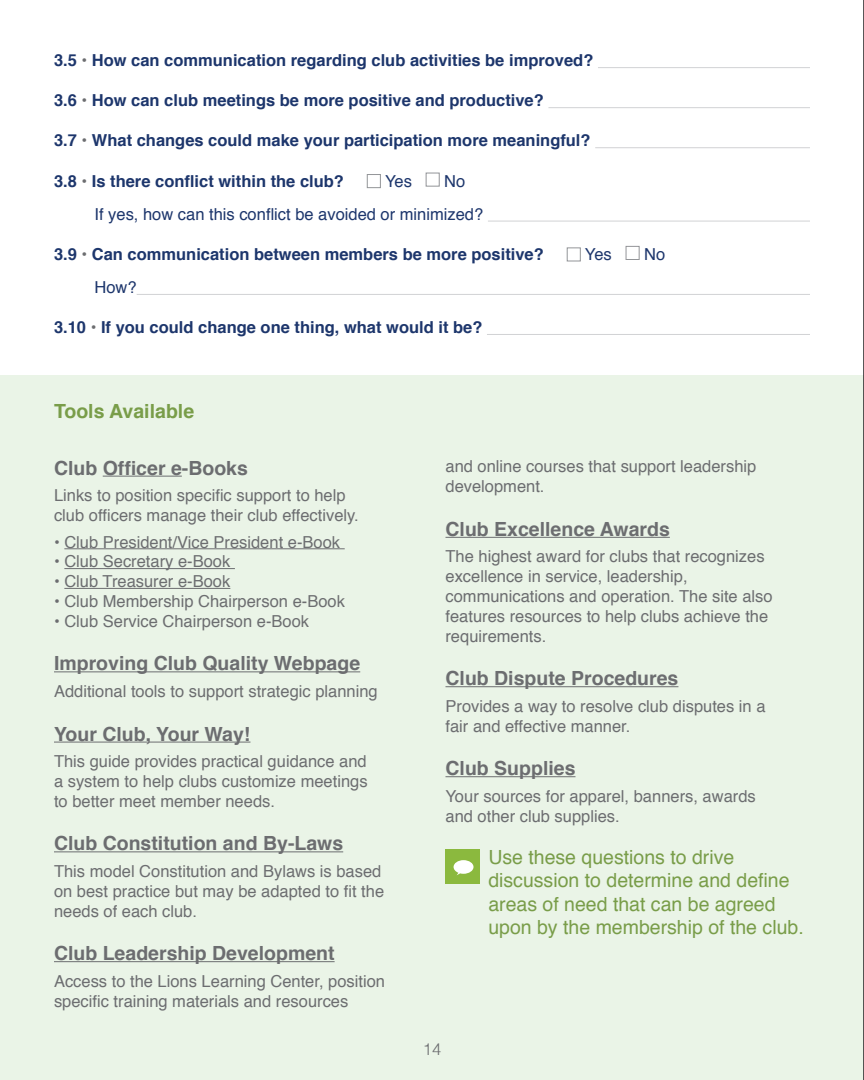
<style>
.page{position:relative;width:864px;height:1080px;background:#fff}
.page>*{position:absolute;margin:0;border:0;box-sizing:border-box;transform-origin:0 0}
.SUBHEAD{font:700 19.5px "Helvetica";color:#6c6d70}
.HEADLINE{font:19.5px/23.4px "Helvetica";color:#799d49}
.pull_quote{font:700 19.5px "Helvetica";color:#799d49}
.Body_11{font:16.5px/19.8px "Helvetica";color:#6c6d70}
.Body_11-2{font:700 16.5px "Helvetica";color:#1d366c}
.Body_11-3{font:16.5px "Helvetica";color:#1d366c}
.HEADLINE-2{font:300 16.5px "Helvetica";color:#6c6d70}
.s1{color:#6c6d70}
</style>
<div class="page">
<div style="left:0;top:376px;width:864px;height:704px;background:#eaf4e7"></div>
<hr style="left:598px;top:67px;width:212px;height:1px;background:#d1d2d4">
<hr style="left:548px;top:107px;width:262px;height:1px;background:#d1d2d4">
<hr style="left:595px;top:147px;width:215px;height:1px;background:#d1d2d4">
<hr style="left:488px;top:221px;width:322px;height:1px;background:#d1d2d4">
<hr style="left:137px;top:294px;width:673px;height:1px;background:#d1d2d4">
<hr style="left:487px;top:334px;width:323px;height:1px;background:#d1d2d4">
<div style="left:367px;top:174px;width:14px;height:14px;border:1px solid #939598"></div>
<div style="left:426px;top:173px;width:14px;height:14px;border:1px solid #939598"></div>
<div style="left:567px;top:248px;width:14px;height:13px;border:1px solid #939598"></div>
<div style="left:626px;top:246px;width:14px;height:14px;border:1px solid #939598"></div>
<hr style="left:103px;top:476px;width:79px;height:1px;background:#6c6d70">
<hr style="left:64px;top:548px;width:281px;height:1px;background:#6c6d70">
<hr style="left:64px;top:568px;width:171px;height:1px;background:#6c6d70">
<hr style="left:64px;top:588px;width:166px;height:1px;background:#6c6d70">
<hr style="left:54px;top:671px;width:306px;height:1px;background:#6c6d70">
<hr style="left:54px;top:742px;width:196px;height:1px;background:#6c6d70">
<hr style="left:54px;top:851px;width:289px;height:1px;background:#6c6d70">
<hr style="left:54px;top:961px;width:281px;height:1px;background:#6c6d70">
<hr style="left:446px;top:537px;width:224px;height:1px;background:#6c6d70">
<hr style="left:446px;top:686px;width:232px;height:1px;background:#6c6d70">
<hr style="left:446px;top:776px;width:130px;height:1px;background:#6c6d70">
<hr style="left:863px;top:0;width:1px;height:1080px;background:#231f20">
<div style="left:446px;top:849px;width:34px;height:35px;background:#8bb93e"></div>
<svg style="left:454px;top:860px;width:20px;height:15px"></svg>
<p class="Body_11-2" style="left:54px;top:47px;width:541px">3.5 <span class="s1">•</span> How can communication regarding club activities be improved?</p>
<p class="Body_11-2" style="left:54px;top:87px;width:491px">3.6 <span class="s1">•</span> How can club meetings be more positive and productive?</p>
<p class="Body_11-2" style="left:54px;top:127px;width:538px">3.7 <span class="s1">•</span> What changes could make your participation more meaningful?</p>
<p class="Body_11-2" style="left:54px;top:167px;width:292px">3.8 <span class="s1">•</span> Is there conflict within the club?</p>
<p class="Body_11-3" style="left:385px;top:168px;width:28px">Yes</p>
<p class="Body_11-3" style="left:444px;top:168px;width:23px">No</p>
<p class="Body_11-3" style="left:94px;top:201px;width:390px">If yes, how can this conflict be avoided or minimized?</p>
<p class="Body_11-2" style="left:54px;top:241px;width:491px">3.9 <span class="s1">•</span> Can communication between members be more positive?</p>
<p class="Body_11-3" style="left:585px;top:241px;width:28px">Yes</p>
<p class="Body_11-3" style="left:644px;top:241px;width:23px">No</p>
<p class="Body_11-3" style="left:94px;top:275px;width:44px">How?</p>
<p class="Body_11-2" style="left:54px;top:314px;width:430px">3.10 <span class="s1">•</span> If you could change one thing, what would it be?</p>
<p class="pull_quote" style="left:54px;top:395px;width:142px">Tools Available</p>
<p class="SUBHEAD" style="left:54px;top:452px;width:195px">Club Officer e-Books</p>
<p class="Body_11" style="left:54px;top:486px;width:306px">Links to position specific support to help club officers manage their club effectively.</p>
<p class="Body_11" style="left:54px;top:532px;width:288px">• Club President/Vice President e-Book</p>
<p class="Body_11" style="left:54px;top:552px;width:178px">• Club Secretary e-Book</p>
<p class="Body_11" style="left:54px;top:572px;width:178px">• Club Treasurer e-Book</p>
<p class="Body_11" style="left:54px;top:592px;width:292px">• Club Membership Chairperson e-Book</p>
<p class="Body_11" style="left:54px;top:612px;width:257px">• Club Service Chairperson e-Book</p>
<p class="SUBHEAD" style="left:54px;top:648px;width:308px">Improving Club Quality Webpage</p>
<p class="Body_11" style="left:54px;top:682px;width:325px">Additional tools to support strategic planning</p>
<p class="SUBHEAD" style="left:54px;top:718px;width:198px">Your Club, Your Way!</p>
<p class="Body_11" style="left:54px;top:752px;width:315px;text-align:justify">This guide provides practical guidance and a system to help clubs customize meetings to better meet member needs.</p>
<p class="SUBHEAD" style="left:54px;top:828px;width:291px">Club Constitution and By-Laws</p>
<p class="Body_11" style="left:54px;top:862px;width:332px">This model Constitution and Bylaws is based on best practice but may be adapted to fit the needs of each club.</p>
<p class="SUBHEAD" style="left:54px;top:938px;width:282px">Club Leadership Development</p>
<p class="Body_11" style="left:54px;top:972px;width:333px">Access to the Lions Learning Center, position specific training materials and resources</p>
<p class="Body_11" style="left:446px;top:457px;width:312px">and online courses that support leadership development.</p>
<p class="SUBHEAD" style="left:446px;top:513px;width:226px">Club Excellence Awards</p>
<p class="Body_11" style="left:446px;top:547px;width:329px">The highest award for clubs that recognizes excellence in service, leadership, communications and operation. The site also features resources to help clubs achieve the requirements.</p>
<p class="SUBHEAD" style="left:446px;top:663px;width:234px">Club Dispute Procedures</p>
<p class="Body_11" style="left:446px;top:697px;width:322px">Provides a way to resolve club disputes in a fair and effective manner.</p>
<p class="SUBHEAD" style="left:446px;top:753px;width:132px">Club Supplies</p>
<p class="Body_11" style="left:446px;top:787px;width:312px">Your sources for apparel, banners, awards and other club supplies.</p>
<p class="HEADLINE-2" style="left:423px;top:1035px;width:20px">14</p>
<p class="HEADLINE" style="left:488px;top:846px;width:317px">Use these questions to drive discussion to determine and define areas of need that can be agreed upon by the membership of the club.</p>
</div>
